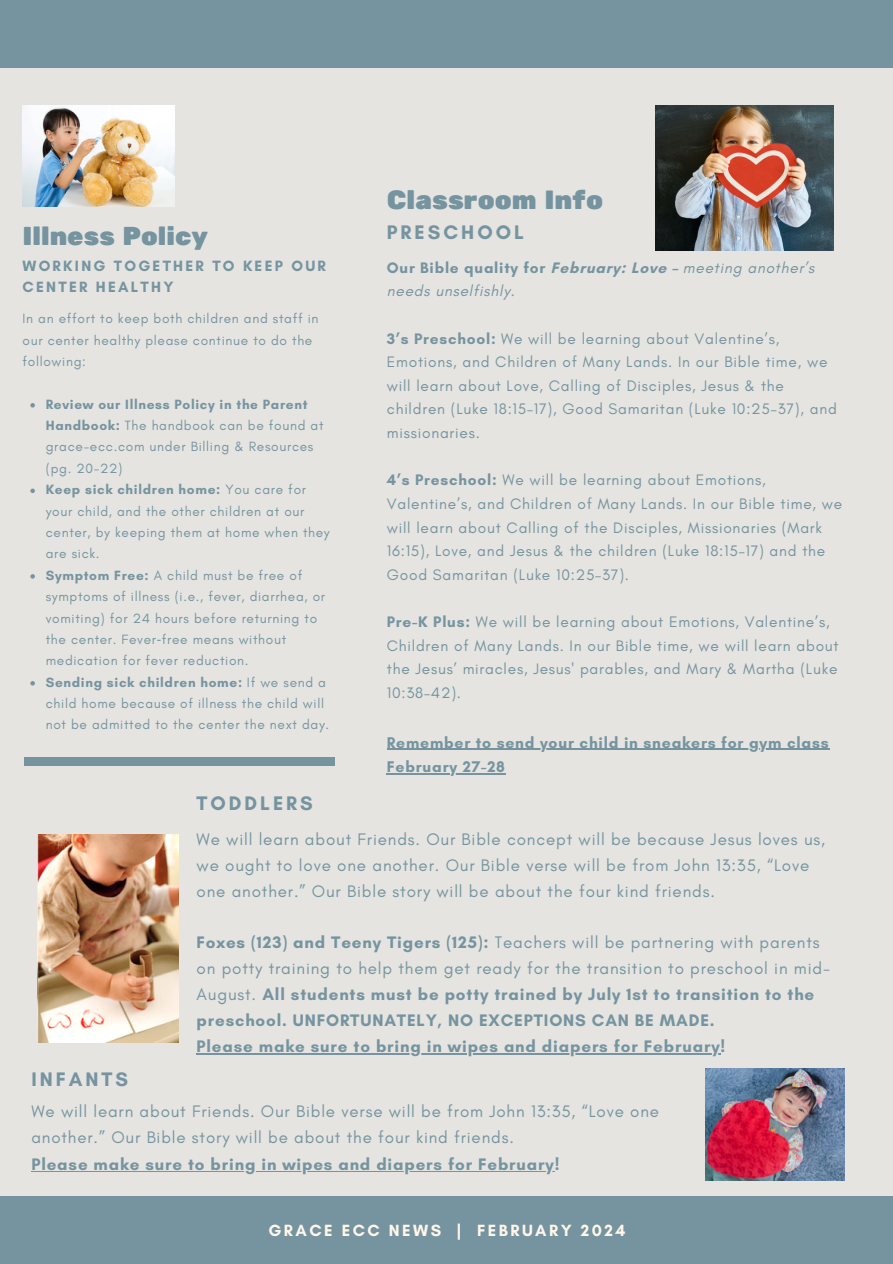
<style>
.page{position:relative;width:893px;height:1264px;background:#fff}
.page>*{position:absolute;margin:0;border:0;box-sizing:border-box;transform-origin:0 0}
.t1{font:26.25px "Rubik One";color:#75949f}
.t2{font:25.8px "Rubik One";color:#75949f}
.t3{font:700 19.95px "Glacial Indifference";letter-spacing:.15em;color:#75949f}
.t4{font:700 16.95px/25.8px "Glacial Indifference";letter-spacing:.05em;color:#75949f}
.t5{font:16.95px/25.8px "Glacial Indifference";letter-spacing:.05em;color:#75949f}
.t6{font:700 16.5px "Glacial Indifference";letter-spacing:.15em;color:#fff6ea}
.t7{font:700 15.75px "Glacial Indifference";letter-spacing:.05em;color:#75949f}
.t8{font:15.45px/23.7px "Glacial Indifference";letter-spacing:.05em;color:#75949f}
.t9{font:italic 15.45px/23.7px "Glacial Indifference";letter-spacing:.05em;color:#75949f}
.t10{font:700 15.15px/21px "Glacial Indifference";letter-spacing:.15em;color:#75949f}
.t11{font:13.65px/21.3px "Glacial Indifference";letter-spacing:.05em;color:#75949f}
.s1{font-weight:700}
.s2{font-family:"Noto Sans"}
.s3{font-weight:700;font-style:normal}
.s4{font-weight:400}
</style>
<div class="page">
<div style="left:0;top:0;width:892px;height:1263px;background:#e5e4e1"></div>
<div style="left:0;top:1196px;width:892px;height:67px;background:#75949f"></div>
<div style="left:0;top:0;width:892px;height:68px;background:#75949f"></div>
<div style="left:24px;top:757px;width:310px;height:8px;background:#75949f"></div>
<img style="left:655px;top:105px;width:178px;height:145px">
<img style="left:38px;top:835px;width:141px;height:207px">
<img style="left:706px;top:1068px;width:138px;height:112px">
<img style="left:23px;top:105px;width:151px;height:101px">
<hr style="left:387px;top:748px;width:442px;height:1px;background:#75949f">
<hr style="left:387px;top:773px;width:119px;height:1px;background:#75949f">
<hr style="left:196px;top:1053px;width:524px;height:1px;background:#75949f">
<hr style="left:31px;top:1170px;width:523px;height:1px;background:#75949f">
<svg style="left:30px;top:403px;width:5px;height:4px"></svg>
<svg style="left:30px;top:488px;width:5px;height:5px"></svg>
<svg style="left:30px;top:574px;width:5px;height:4px"></svg>
<svg style="left:30px;top:681px;width:5px;height:4px"></svg>
<h5 class="t2" style="left:23px;top:221px;width:187px">Illness Policy</h5>
<h5 class="t10" style="left:23px;top:255px;width:305px">WORKING TOGETHER TO KEEP OUR<br>CENTER HEALTHY</h5>
<p class="t11" style="left:23px;top:308px;width:297px">In an effort to keep both children and staff in our center healthy please continue to do the following:</p>
<h2 class="t11" style="left:46px;top:393px;width:279px"><span class="s1">Review our Illness Policy in the Parent<br>Handbook:</span> The handbook can be found at grace-ecc.com under Billing &amp; Resources (pg. 20-22)</h2>
<h5 class="t11" style="left:46px;top:479px;width:285px"><span class="s1">Keep sick children home:</span> You care for your child, and the other children at our center, by keeping them at home when they are sick.</h5>
<p class="t11" style="left:46px;top:564px;width:281px"><span class="s1">Symptom Free:</span> A child must be free of symptoms of illness (i.e., fever, diarrhea, or vomiting) for 24 hours before returning to the center. Fever<span class="s2">‐</span>free means without medication for fever reduction.</p>
<p class="t11" style="left:46px;top:671px;width:285px"><span class="s1">Sending sick children home:</span> If we send a child home because of illness the child will not be admitted to the center the next day.</p>
<p class="t1" style="left:387px;top:184px;width:218px">Classroom Info</p>
<p class="t3" style="left:387px;top:220px;width:138px">PRESCHOOL</p>
<p class="t9" style="left:387px;top:255px;width:429px"><span class="s3">Our Bible quality for February: Love –</span> meeting another’s needs unselfishly.</p>
<p class="t8" style="left:387px;top:326px;width:451px"><span class="s1">3’s Preschool:</span> We will be learning about Valentine’s, Emotions, and Children of Many Lands. In our Bible time, we will learn about Love, Calling of Disciples, Jesus &amp; the children (Luke 18:15–17), Good Samaritan (Luke 10:25–37), and missionaries.</p>
<p class="t8" style="left:387px;top:468px;width:457px"><span class="s1">4’s Preschool:</span> We will be learning about Emotions, Valentine’s, and Children of Many Lands. In our Bible time, we will learn about Calling of the Disciples, Missionaries (Mark 16:15), Love, and Jesus &amp; the children (Luke 18:15–17) and the Good Samaritan (Luke 10:25–37).</p>
<p class="t8" style="left:387px;top:610px;width:453px"><span class="s1">Pre-K Plus:</span> We will be learning about Emotions, Valentine’s, Children of Many Lands. In our Bible time, we will learn about the Jesus’ miracles, Jesus' parables, and Mary &amp; Martha (Luke 10:38–42).</p>
<p class="t7" style="left:387px;top:732px;width:443px">Remember to send your child in sneakers for gym class</p>
<h1 class="t7" style="left:387px;top:757px;width:120px">February 27-28</h1>
<h2 class="t3" style="left:196px;top:790px;width:118px">TODDLERS</h2>
<h5 class="t5" style="left:196px;top:826px;width:630px">We will learn about Friends. Our Bible concept will be because Jesus loves us, we ought to love one another. Our Bible verse will be from John 13:35, “Love one another.” Our Bible story will be about the four kind friends.</h5>
<h5 class="t4" style="left:196px;top:929px;width:635px">Foxes (123) and Teeny Tigers (125): <span class="s4">Teachers will be partnering with parents on potty training to help them get ready for the transition to preschool in mid-August.</span> All students must be potty trained by July 1st to transition to the preschool. UNFORTUNATELY, NO EXCEPTIONS CAN BE MADE.</h5>
<h5 class="t4" style="left:196px;top:1033px;width:530px">Please make sure to bring in wipes and diapers for February!</h5>
<h5 class="t3" style="left:31px;top:1066px;width:98px">INFANTS</h5>
<h4 class="t5" style="left:31px;top:1097px;width:629px;line-height:26.7px">We will learn about Friends. Our Bible verse will be from John 13:35, “Love one another.” Our Bible story will be about the four kind friends.</h4>
<h2 class="t4" style="left:31px;top:1151px;width:529px">Please make sure to bring in wipes and diapers for February!</h2>
<h1 class="t6" style="left:268px;top:1220px;width:174px">GRACE ECC NEWS</h1>
<h6 class="t6" style="left:457px;top:1220px;width:170px">| FEBRUARY 2024</h6>
</div>
